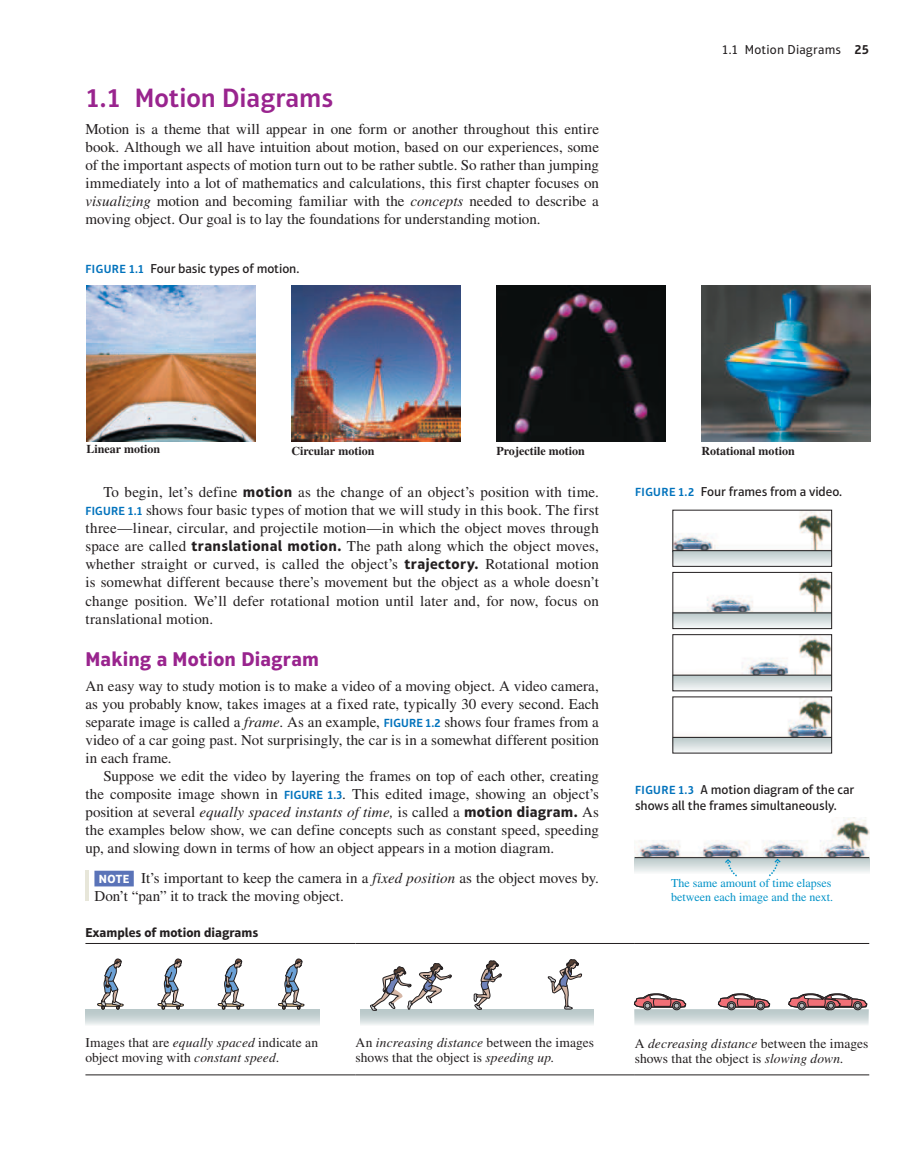
<style>
.page{position:relative;width:919px;height:1175px;background:#fff}
.page>*{position:absolute;margin:0;border:0;box-sizing:border-box;transform-origin:0 0}
.t1{font:600 27px "Aptifer Sans LT Pro";color:#99248e}
.t2{font:700 20.25px "Aptifer Sans LT Pro";letter-spacing:.01em;color:#99248e}
.t3{font:15px/18px "Times LT Pro";color:#231f20;text-align:justify}
.t4{font:13.5px/15px "Times LT Pro";letter-spacing:.005em;color:#231f20}
.t5{font:500 13.2px/15.8px "Aptifer Sans LT Pro";letter-spacing:-.005em;color:#231f20}
.t6{font:700 13.2px "Aptifer Sans LT Pro";color:#231f20}
.t7{font:13.2px "Aptifer Sans LT Pro";letter-spacing:.01em;color:#231f20}
.t8{font:700 12px "Times LT Pro";color:#231f20}
.t9{font:12px/13.5px "Times LT Pro";color:#0092c8}
.s1{font-style:italic}
.s2{font-weight:600;font-size:12px;color:#0072bc}
.s3{font-weight:600;font-size:13.5px}
.s4{font-family:"Aptifer Sans LT Pro";font-weight:700}
.s5{font-family:"Aptifer Sans LT Pro";font-weight:600;font-size:12px;color:#0072bc}
.s6{font-family:"Aptifer Sans LT Pro";font-weight:700;font-size:12px;color:#fff}
</style>
<div class="page">
<img style="left:86px;top:285px;width:169px;height:156px">
<img style="left:291px;top:285px;width:169px;height:156px">
<img style="left:496px;top:285px;width:168px;height:156px">
<img style="left:701px;top:285px;width:168px;height:156px">
<hr style="left:85px;top:870px;width:3px;height:31px;background:#e7e6d9">
<div style="left:94px;top:870px;width:40px;height:16px;background:#5a73b8"></div>
<hr style="left:85px;top:943px;width:270px;height:1px;background:#231f20">
<hr style="left:355px;top:943px;width:279px;height:1px;background:#231f20">
<hr style="left:634px;top:943px;width:234px;height:1px;background:#231f20">
<hr style="left:85px;top:1074px;width:270px;height:1px;background:#231f20">
<hr style="left:355px;top:1074px;width:279px;height:1px;background:#231f20">
<hr style="left:634px;top:1074px;width:234px;height:1px;background:#231f20">
<svg style="left:634px;top:1009px;width:234px;height:16px;background:#ced8d9"></svg>
<svg style="left:85px;top:1009px;width:234px;height:16px;background:#cbd6d7"></svg>
<svg style="left:360px;top:1009px;width:233px;height:16px;background:#ced8d9"></svg>
<svg style="left:97px;top:958px;width:27px;height:51px"></svg>
<svg style="left:157px;top:958px;width:27px;height:51px"></svg>
<svg style="left:218px;top:958px;width:26px;height:51px"></svg>
<svg style="left:278px;top:958px;width:26px;height:51px"></svg>
<svg style="left:370px;top:963px;width:82px;height:49px"></svg>
<svg style="left:547px;top:959px;width:34px;height:52px"></svg>
<svg style="left:473px;top:960px;width:28px;height:50px"></svg>
<div style="left:672px;top:1001px;width:8px;height:9px;border:1px solid #231f20;border-radius:50%"></div>
<div style="left:642px;top:1001px;width:9px;height:9px;border:1px solid #231f20;border-radius:50%"></div>
<svg style="left:634px;top:993px;width:52px;height:15px"></svg>
<div style="left:852px;top:1001px;width:9px;height:9px;border:1px solid #231f20;border-radius:50%"></div>
<div style="left:823px;top:1001px;width:9px;height:9px;border:1px solid #231f20;border-radius:50%"></div>
<div style="left:826px;top:1001px;width:8px;height:9px;border:1px solid #231f20;border-radius:50%"></div>
<div style="left:797px;top:1001px;width:8px;height:9px;border:1px solid #231f20;border-radius:50%"></div>
<svg style="left:788px;top:993px;width:78px;height:15px"></svg>
<div style="left:755px;top:1001px;width:9px;height:9px;border:1px solid #231f20;border-radius:50%"></div>
<div style="left:726px;top:1001px;width:9px;height:9px;border:1px solid #231f20;border-radius:50%"></div>
<svg style="left:718px;top:993px;width:51px;height:15px"></svg>
<img style="left:674px;top:698px;width:155px;height:39px">
<img style="left:674px;top:636px;width:155px;height:39px">
<img style="left:674px;top:574px;width:155px;height:38px">
<img style="left:674px;top:512px;width:155px;height:38px">
<svg style="left:674px;top:551px;width:155px;height:14px;background:#d3dcdc"></svg>
<hr style="left:672px;top:550px;width:159px;height:1px;background:#231f20">
<div style="left:672px;top:510px;width:159px;height:57px;border:1px solid #231f20"></div>
<svg style="left:674px;top:613px;width:155px;height:14px;background:#d0d8d9"></svg>
<hr style="left:672px;top:612px;width:159px;height:1px;background:#231f20">
<div style="left:672px;top:572px;width:159px;height:57px;border:1px solid #231f20"></div>
<svg style="left:674px;top:676px;width:155px;height:13px;background:#d5dedf"></svg>
<hr style="left:672px;top:675px;width:159px;height:1px;background:#231f20">
<div style="left:672px;top:634px;width:159px;height:57px;border:1px solid #231f20"></div>
<svg style="left:674px;top:738px;width:155px;height:13px;background:#d4ddde"></svg>
<hr style="left:672px;top:737px;width:159px;height:1px;background:#231f20">
<img style="left:634px;top:817px;width:234px;height:40px">
<svg style="left:634px;top:858px;width:234px;height:14px;background:#d2dbdb"></svg>
<hr style="left:634px;top:857px;width:234px;height:1px;background:#231f20">
<svg style="left:724px;top:859px;width:15px;height:18px"></svg>
<svg style="left:765px;top:858px;width:15px;height:19px"></svg>
<h1 class="t1" style="left:85px;top:82px;width:249px">1.1 Motion Diagrams</h1>
<p class="t3" style="left:85px;top:120px;width:515px">Motion is a theme that will appear in one form or another throughout this entire book. Although we all have intuition about motion, based on our experiences, some of the important aspects of motion turn out to be rather subtle. So rather than jumping immediately into a lot of mathematics and calculations, this first chapter focuses on <span class="s1">visualizing</span> motion and becoming familiar with the <span class="s1">concepts</span> needed to describe a moving object. Our goal is to lay the foundations for understanding motion.</p>
<p class="t5" style="left:85px;top:260px;width:215px"><span class="s2">FIGURE 1.1</span> Four basic types of motion.</p>
<p class="t7" style="left:721px;top:42px;width:149px">1.1 Motion Diagrams <span class="s3">25</span></p>
<p class="t8" style="left:86px;top:442px;width:75px">Linear motion</p>
<p class="t8" style="left:291px;top:443px;width:84px">Circular motion</p>
<p class="t8" style="left:496px;top:443px;width:90px">Projectile motion</p>
<p class="t8" style="left:701px;top:443px;width:94px">Rotational motion</p>
<p class="t3" style="left:85px;top:483px;width:515px;text-indent:18px">To begin, let’s define <span class="s4">motion</span> as the change of an object’s position with time.<br><span class="s5">FIGURE 1.1</span> shows four basic types of motion that we will study in this book. The first three—linear, circular, and projectile motion—in which the object moves through space are called <span class="s4">translational motion.</span> The path along which the object moves, whether straight or curved, is called the object’s <span class="s4">trajectory.</span> Rotational motion is somewhat different because there’s movement but the object as a whole doesn’t change position. We’ll defer rotational motion until later and, for now, focus on translational motion.</p>
<h2 class="t2" style="left:85px;top:646px;width:235px">Making a Motion Diagram</h2>
<p class="t3" style="left:85px;top:677px;width:515px">An easy way to study motion is to make a video of a moving object. A video camera, as you probably know, takes images at a fixed rate, typically 30 every second. Each separate image is called a <span class="s1">frame</span>. As an example, <span class="s5">FIGURE 1.2</span> shows four frames from a video of a car going past. Not surprisingly, the car is in a somewhat different position in each frame.</p>
<p class="t3" style="left:85px;top:767px;width:515px;text-indent:18px">Suppose we edit the video by layering the frames on top of each other, creating the composite image shown in <span class="s5">FIGURE 1.3</span>. This edited image, showing an object’s position at several <span class="s1">equally spaced instants of time,</span> is called a <span class="s4">motion diagram.</span> As the examples below show, we can define concepts such as constant speed, speeding up, and slowing down in terms of how an object appears in a motion diagram.</p>
<p class="t3" style="left:94px;top:869px;width:506px"><span class="s6">NOTE</span> It’s important to keep the camera in a <span class="s1">fixed position</span> as the object moves by.<br>Don’t “pan” it to track the moving object.</p>
<p class="t6" style="left:85px;top:924px;width:174px">Examples of motion diagrams</p>
<p class="t5" style="left:634px;top:484px;width:208px"><span class="s2">FIGURE 1.2</span> Four frames from a video.</p>
<p class="t5" style="left:634px;top:781px;width:221px"><span class="s2">FIGURE 1.3</span> A motion diagram of the car shows all the frames simultaneously.</p>
<p class="t9" style="left:670px;top:876px;width:163px">The same amount of time elapses between each image and the next.</p>
<p class="t4" style="left:85px;top:1034px;width:234px">Images that are <span class="s1">equally spaced</span> indicate an object moving with <span class="s1">constant speed.</span></p>
<p class="t4" style="left:355px;top:1034px;width:240px">An <span class="s1">increasing distance</span> between the images shows that the object is <span class="s1">speeding up.</span></p>
<p class="t4" style="left:634px;top:1035px;width:235px">A <span class="s1">decreasing distance</span> between the images shows that the object is <span class="s1">slowing down.</span></p>
</div>
